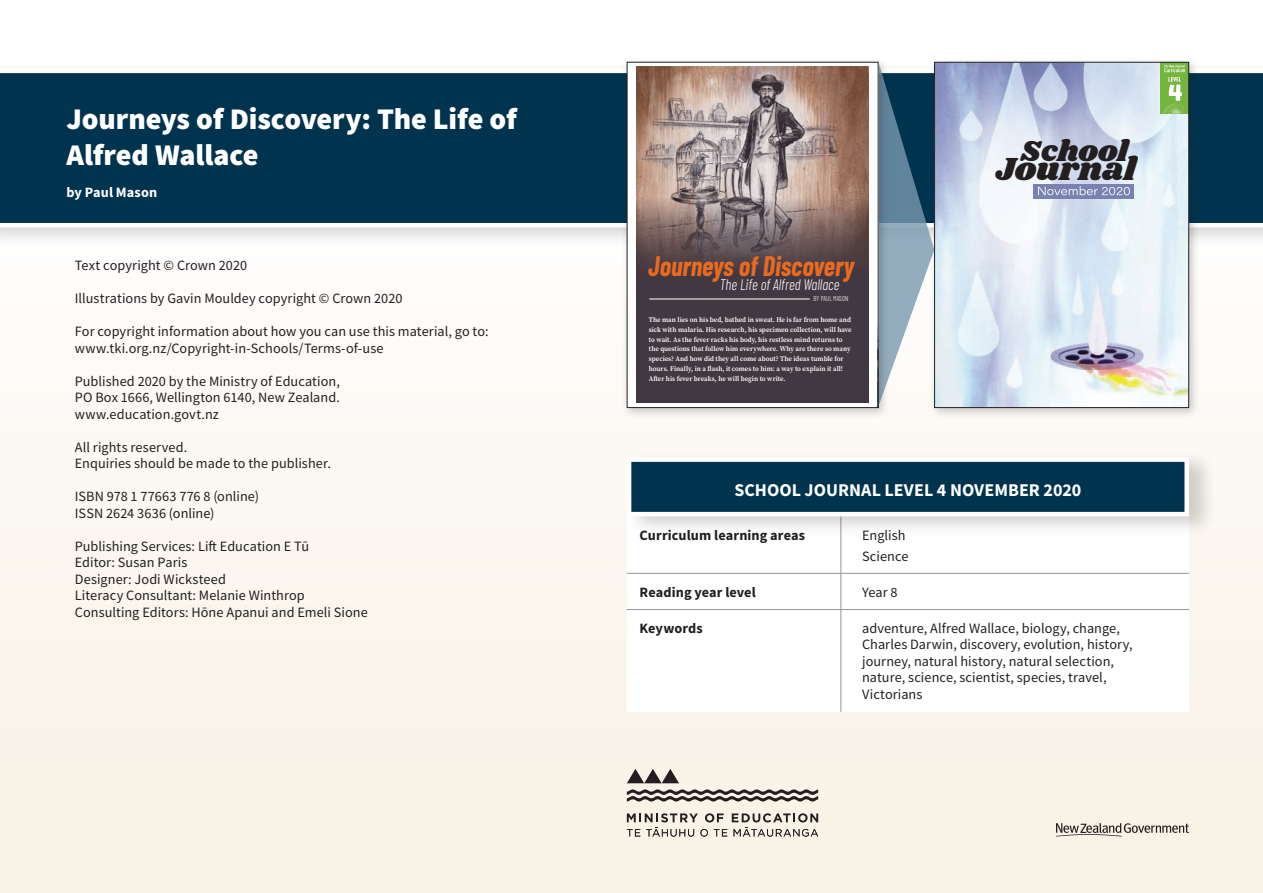
<style>
.page{position:relative;width:1263px;height:893px;background:#fff}
.page>*{position:absolute;margin:0;border:0;box-sizing:border-box;transform-origin:0 0}
.t1{font:33.15px "Shrikhand";color:#231f20}
.t2{font:900 30px/36px "Source Sans Pro";letter-spacing:-.005em;color:#fff}
.t3{font:30px "Shrikhand";color:#231f20}
.t4{font:italic 700 27.6px "Barlow Condensed";color:#ea6a20;scale:.96 1}
.t5{font:700 18px "Source Sans Pro";color:#fff}
.t6{font:italic 300 15.3px "Barlow Condensed";color:#fff;scale:.96 1}
.t7{font:14.25px/16.5px "Source Sans Pro";letter-spacing:.005em;color:#231f20}
.t8{font:700 14.25px "Source Sans Pro";letter-spacing:.005em;color:#231f20}
.t9{font:700 14.25px "Source Sans Pro";letter-spacing:.01em;color:#fff}
.t10{font:600 7.05px/9.8px "Source Serif Pro";color:#fff;scale:.96 1}
.t11{font:300 7.05px "Barlow Condensed";color:#fff;scale:.96 1}
</style>
<div class="page">
<div style="left:0;top:73px;width:1263px;height:150px;background:#00334e"></div>
<div style="left:0;top:224px;width:1263px;height:669px;background:linear-gradient(to bottom,#fcfcfb,#f9f1e5)"></div>
<svg style="left:627px;top:537px;width:562px;height:175px"></svg>
<hr style="left:841px;top:516px;width:1px;height:57px;background:#939598">
<hr style="left:627px;top:573px;width:214px;height:1px;background:#939598">
<hr style="left:841px;top:573px;width:348px;height:1px;background:#939598">
<hr style="left:841px;top:573px;width:1px;height:36px;background:#939598">
<hr style="left:627px;top:609px;width:214px;height:1px;background:#939598">
<hr style="left:841px;top:609px;width:348px;height:1px;background:#939598">
<hr style="left:841px;top:610px;width:1px;height:102px;background:#939598">
<div style="left:626px;top:449px;width:591px;height:88px;background:#231f20;opacity:.2"></div>
<div style="left:627px;top:457px;width:562px;height:59px;background:#00334e;border:4px solid #fff"></div>
<svg style="left:890px;top:73px;width:39px;height:333px"></svg>
<svg style="left:627px;top:813px;width:191px;height:24px;background:#c4beb6"></svg>
<svg style="left:627px;top:769px;width:52px;height:14px"></svg>
<svg style="left:627px;top:789px;width:191px;height:12px;background:#85807b"></svg>
<svg style="left:1056px;top:823px;width:133px;height:14px;background:#bfb9b1"></svg>
<div style="left:929px;top:57px;width:271px;height:362px;background:#231f20;opacity:.25"></div>
<img style="left:936px;top:64px;width:251px;height:342px">
<div style="left:1033px;top:184px;width:101px;height:15px;background:#7881b0"></div>
<svg style="left:1038px;top:186px;width:92px;height:9px"></svg>
<div style="left:1160px;top:62px;width:29px;height:52px;background:#73b53d"></div>
<svg style="left:1163px;top:65px;width:22px;height:50px"></svg>
<div style="left:934px;top:62px;width:255px;height:346px;border:1px solid #231f20"></div>
<div style="left:621px;top:57px;width:269px;height:362px;background:#231f20;opacity:.25"></div>
<div style="left:627px;top:62px;width:251px;height:346px;background:#fff"></div>
<div style="left:636px;top:72px;width:233px;height:331px;background:#423841"></div>
<img style="left:636px;top:66px;width:233px;height:6px">
<img style="left:636px;top:72px;width:233px;height:194px">
<hr style="left:649px;top:299px;width:161px;height:1px;background:#fff">
<img style="left:878px;top:249px;width:1px;height:159px">
<div style="left:627px;top:62px;width:251px;height:346px;border:1px solid #231f20"></div>
<h2 class="t2" style="left:66px;top:100px;width:452px">Journeys of Discovery: The Life of<br>Alfred Wallace</h2>
<p class="t9" style="left:66px;top:182px;width:92px">by Paul Mason</p>
<p class="t7" style="left:75px;top:257px;width:174px">Text copyright © Crown 2020</p>
<p class="t7" style="left:75px;top:290px;width:329px">Illustrations by Gavin Mouldey copyright © Crown 2020</p>
<p class="t7" style="left:75px;top:323px;width:415px">For copyright information about how you can use this material, go to: www.tki.org.nz/Copyright-in-Schools/Terms-of-use</p>
<p class="t7" style="left:75px;top:373px;width:267px;text-align:justify">Published 2020 by the Ministry of Education, PO Box 1666, Wellington 6140, New Zealand. www.education.govt.nz</p>
<p class="t7" style="left:75px;top:439px;width:258px">All rights reserved.<br>Enquiries should be made to the publisher.</p>
<p class="t7" style="left:75px;top:488px;width:186px">ISBN 978 1 77663 776 8 (online)<br>ISSN 2624 3636 (online)</p>
<p class="t7" style="left:75px;top:538px;width:294px">Publishing Services: Lift Education E Tū<br>Editor: Susan Paris<br>Designer: Jodi Wicksteed<br>Literacy Consultant: Melanie Winthrop Consulting Editors: Hōne Apanui and Emeli Sione</p>
<h3 class="t4" style="left:648px;top:247px;width:216px">Journeys of Discovery</h3>
<p class="t6" style="left:720px;top:274px;width:126px">The Life of Alfred Wallace</p>
<p class="t11" style="left:814px;top:294px;width:38px">BY PAUL MASON</p>
<p class="t10" style="left:649px;top:315px;width:213px">The man lies on his bed, bathed in sweat. He is far from home and sick with malaria. His research, his specimen collection, will have to wait. As the fever racks his body, his restless mind returns to the questions that follow him everywhere. Why are there so many species? And how did they all come about? The ideas tumble for hours. Finally, in a flash, it comes to him: a way to explain it all!<br>After his fever breaks, he will begin to write.</p>
<h2 class="t3" style="left:1020px;top:130px;width:109px">School</h2>
<h1 class="t1" style="left:996px;top:146px;width:141px">Journal</h1>
<p class="t5" style="left:734px;top:478px;width:348px">SCHOOL JOURNAL LEVEL 4 NOVEMBER 2020</p>
<p class="t8" style="left:640px;top:525px;width:167px">Curriculum learning areas</p>
<p class="t7" style="left:862px;top:525px;width:48px;line-height:20.7px">English<br>Science</p>
<p class="t8" style="left:640px;top:582px;width:118px">Reading year level</p>
<p class="t7" style="left:862px;top:584px;width:37px">Year 8</p>
<p class="t8" style="left:640px;top:619px;width:65px">Keywords</p>
<p class="t7" style="left:862px;top:620px;width:272px">adventure, Alfred Wallace, biology, change, Charles Darwin, discovery, evolution, history, journey, natural history, natural selection, nature, science, scientist, species, travel, Victorians</p>
</div>
